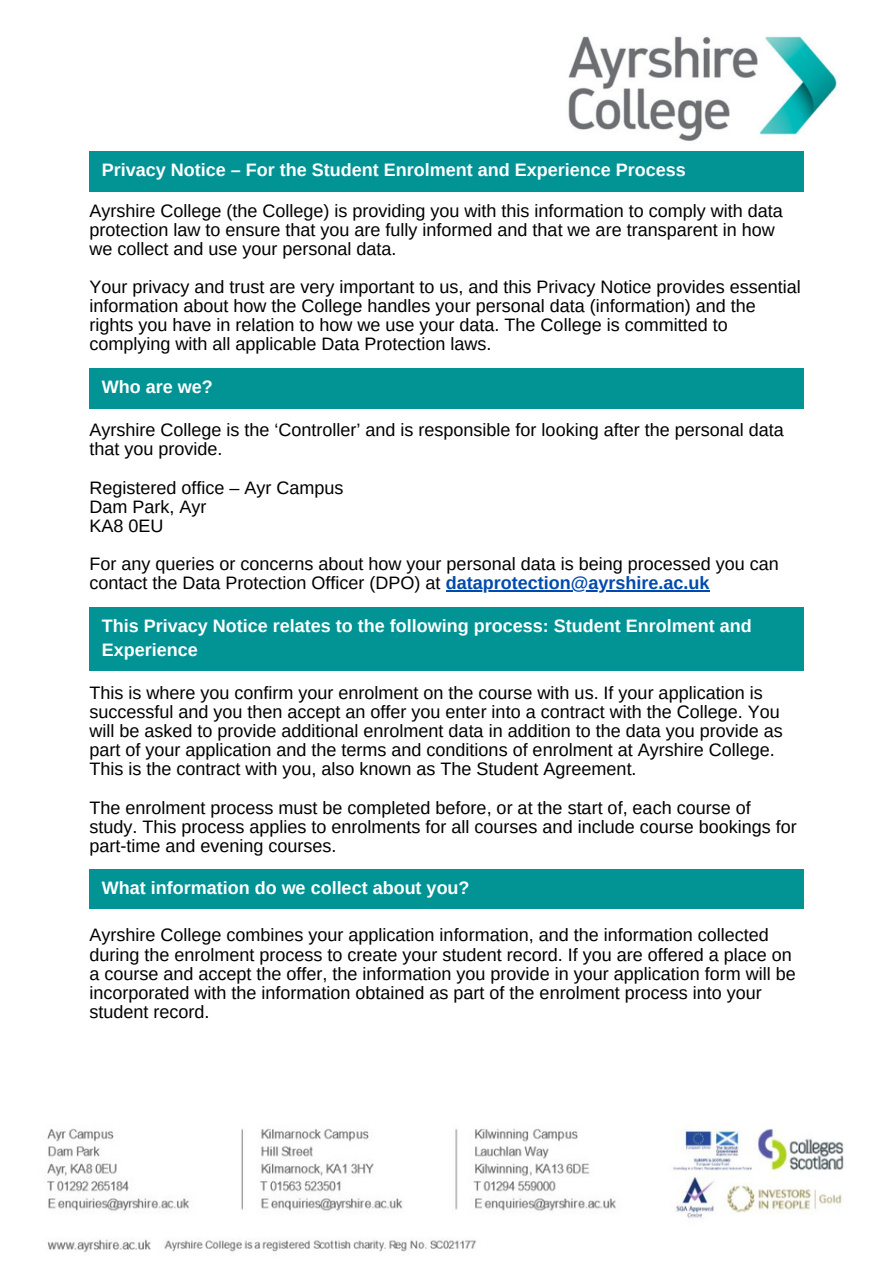
<style>
.page{position:relative;width:894px;height:1264px;background:#fff}
.page>*{position:absolute;margin:0;border:0;box-sizing:border-box;transform-origin:0 0}
.t1{font:18px/19.2px "Arimo";color:#000}
.t2{font:18px/19.2px "Arimo";color:#000}
.t3{font:700 18px/24.8px "Arimo";color:#fff}
.s1{font-weight:700;color:#004aad}
</style>
<div class="page">
<img style="left:568px;top:36px;width:269px;height:105px">
<img style="left:47px;top:1128px;width:797px;height:124px">
<div style="left:89px;top:151px;width:715px;height:40px;background:#029394"></div>
<div style="left:89px;top:368px;width:715px;height:40px;background:#029394"></div>
<hr style="left:445px;top:590px;width:264px;height:1px;background:#004aad">
<div style="left:89px;top:607px;width:715px;height:64px;background:#029394"></div>
<div style="left:89px;top:869px;width:715px;height:39px;background:#029394"></div>
<p class="t3" style="left:102px;top:157px;width:585px">Privacy Notice – For the Student Enrolment and Experience Process</p>
<h1 class="t2" style="left:89px;top:201px;width:694px">Ayrshire College (the College) is providing you with this information to comply with data protection law to ensure that you are fully informed and that we are transparent in how we collect and use your personal data.</h1>
<p class="t2" style="left:89px;top:277px;width:712px">Your privacy and trust are very important to us, and this Privacy Notice provides essential information about how the College handles your personal data (information) and the rights you have in relation to how we use your data. The College is committed to complying with all applicable Data Protection laws.</p>
<p class="t3" style="left:102px;top:374px;width:112px">Who are we?</p>
<p class="t1" style="left:89px;top:420px;width:695px">Ayrshire College is the ‘Controller’ and is responsible for looking after the personal data that you provide.</p>
<p class="t1" style="left:89px;top:477px;width:255px">Registered office – Ayr Campus</p>
<p class="t1" style="left:89px;top:497px;width:118px">Dam Park, Ayr</p>
<p class="t1" style="left:89px;top:516px;width:75px">KA8 0EU</p>
<h1 class="t2" style="left:89px;top:554px;width:691px">For any queries or concerns about how your personal data is being processed you can contact the Data Protection Officer (DPO) at <span class="s1">dataprotection@ayrshire.ac.uk</span></h1>
<p class="t3" style="left:102px;top:613px;width:651px">This Privacy Notice relates to the following process: Student Enrolment and<br>Experience</p>
<h1 class="t1" style="left:89px;top:683px;width:694px">This is where you confirm your enrolment on the course with us. If your application is successful and you then accept an offer you enter into a contract with the College. You will be asked to provide additional enrolment data in addition to the data you provide as part of your application and the terms and conditions of enrolment at Ayrshire College.<br>This is the contract with you, also known as The Student Agreement.</h1>
<p class="t1" style="left:89px;top:797px;width:708px">The enrolment process must be completed before, or at the start of, each course of study. This process applies to enrolments for all courses and include course bookings for part-time and evening courses.</p>
<p class="t3" style="left:102px;top:875px;width:369px">What information do we collect about you?</p>
<p class="t1" style="left:89px;top:925px;width:707px">Ayrshire College combines your application information, and the information collected during the enrolment process to create your student record. If you are offered a place on a course and accept the offer, the information you provide in your application form will be incorporated with the information obtained as part of the enrolment process into your student record.</p>
</div>
